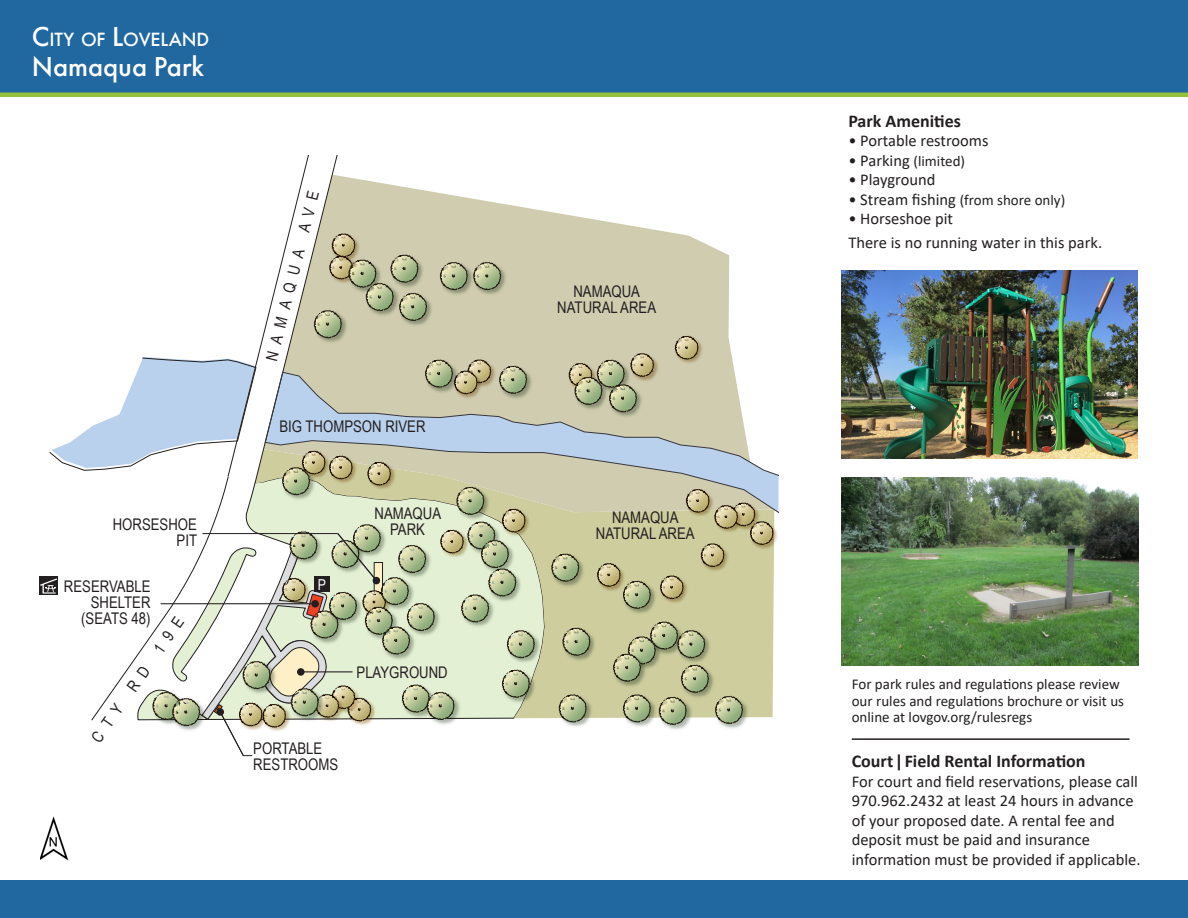
<style>
.page{position:relative;width:1188px;height:918px;background:#fff}
.page>*{position:absolute;margin:0;border:0;box-sizing:border-box;transform-origin:0 0}
.t1{font:500 28.5px "Futura PT";color:#fff}
.t2{font:500 19.95px "Futura PT";color:#fff}
.t3{font:700 18px "Calibri";color:#231f20}
.t4{font:16.5px/19.5px "Calibri";color:#231f20}
.t5{font:16.05px/16px "Arial Narrow";color:#231f20;text-align:center}
.t6{font:15px/16.5px "Calibri";color:#231f20}
.t7{font:15px "Arial Narrow";color:#fff}
.s1{font-size:28.5px}
.s2{font-size:16.5px}
</style>
<div class="page">
<div style="left:0;top:0;width:1188px;height:95px;background:#20689f"></div>
<hr style="left:0;top:93px;width:1188px;height:4px;background:#96c23b">
<div style="left:0;top:880px;width:1188px;height:38px;background:#20689f"></div>
<img style="left:842px;top:271px;width:296px;height:188px">
<hr style="left:852px;top:738px;width:278px;height:2px;background:#231f20">
<img style="left:40px;top:817px;width:29px;height:44px">
<img style="left:841px;top:478px;width:297px;height:187px">
<img style="left:774px;top:520px;width:4px;height:24px">
<svg style="left:40px;top:155px;width:734px;height:602px"></svg>
<p class="t2" style="left:32px;top:27px;width:179px"><span class="s1">C</span>ITY OF <span class="s1">L</span>OVELAND</p>
<p class="t1" style="left:32px;top:50px;width:174px">Namaqua Park</p>
<p class="t5" style="left:113px;top:516px;width:86px;text-align:right">HORSESHOE<br>PIT</p>
<p class="t5" style="left:64px;top:578px;width:88px;text-align:right">RESERVABLE<br>SHELTER (SEATS 48)</p>
<p class="t5" style="left:88px;top:736px;width:150px;rotate:-55deg">CTY RD 19E</p>
<p class="t5" style="left:263px;top:359px;width:176px;rotate:-76deg">NAMAQUA AVE</p>
<p class="t5" style="left:279px;top:418px;width:148px">BIG THOMPSON RIVER</p>
<p class="t7" style="left:318px;top:573px;width:10px">P</p>
<p class="t5" style="left:375px;top:505px;width:68px">NAMAQUA<br>PARK</p>
<p class="t5" style="left:357px;top:664px;width:93px">PLAYGROUND</p>
<p class="t5" style="left:253px;top:740px;width:86px;text-align:left">PORTABLE<br>RESTROOMS</p>
<p class="t5" style="left:557px;top:283px;width:100px">NAMAQUA<br>NATURAL AREA</p>
<p class="t5" style="left:596px;top:509px;width:100px">NAMAQUA<br>NATURAL AREA</p>
<p class="t3" style="left:848px;top:108px;width:114px">Park Amenities</p>
<p class="t4" style="left:848px;top:130px;width:142px">• Portable restrooms</p>
<p class="t6" style="left:848px;top:152px;width:118px"><span class="s2">• Parking</span> (limited)</p>
<p class="t4" style="left:848px;top:169px;width:89px">• Playground</p>
<p class="t6" style="left:848px;top:191px;width:218px"><span class="s2">• Stream fishing</span> (from shore only)</p>
<p class="t4" style="left:848px;top:208px;width:106px">• Horseshoe pit</p>
<p class="t4" style="left:848px;top:232px;width:255px">There is no running water in this park.</p>
<p class="t6" style="left:852px;top:676px;width:274px">For park rules and regulations please review our rules and regulations brochure or visit us online at lovgov.org/rulesregs</p>
<p class="t3" style="left:852px;top:749px;width:235px">Court|Field Rental Information</p>
<p class="t4" style="left:852px;top:771px;width:288px">For court and field reservations, please call</p>
<p class="t4" style="left:852px;top:791px;width:290px">970.962.2432 at least 24 hours in advance of your proposed date. A rental fee and deposit must be paid and insurance information must be provided if applicable.</p>
</div>
